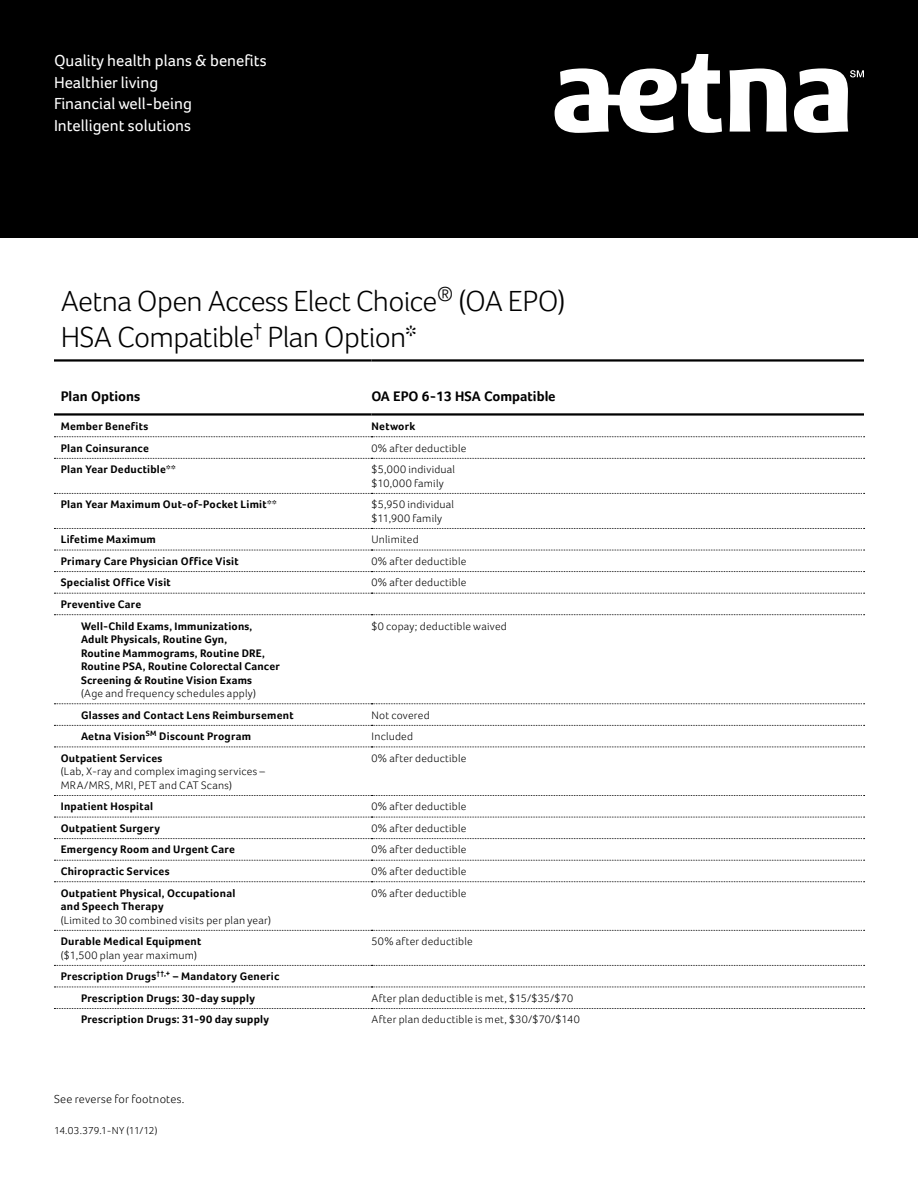
<style>
.page{position:relative;width:918px;height:1188px;background:#fff}
.page>*{position:absolute;margin:0;border:0;box-sizing:border-box;transform-origin:0 0}
.t1{font:300 30px/36px "Foco";letter-spacing:-.025em;color:#000}
.t2{font:16.5px/21.8px "Foco";color:#fff}
.t3{font:700 14.25px "Foco";color:#000}
.t4{font:300 12px "Foco";letter-spacing:.02em;color:#000}
.t5{font:700 11.25px/13.5px "Foco";letter-spacing:.02em;color:#000}
.t6{font:300 11.25px/13.5px "Foco";letter-spacing:.02em;color:#000}
.t7{font:300 10.5px "Foco";color:#000}
</style>
<div class="page">
<hr style="left:54px;top:359px;width:318px;height:3px;background:#000">
<hr style="left:372px;top:359px;width:492px;height:3px;background:#000">
<hr style="left:54px;top:413px;width:318px;height:3px;background:#000">
<hr style="left:372px;top:413px;width:492px;height:3px;background:#000">
<svg style="left:54px;top:436px;width:811px;height:1px"></svg>
<svg style="left:54px;top:458px;width:811px;height:1px"></svg>
<svg style="left:54px;top:493px;width:811px;height:1px"></svg>
<svg style="left:54px;top:528px;width:811px;height:1px"></svg>
<svg style="left:54px;top:550px;width:811px;height:1px"></svg>
<svg style="left:54px;top:571px;width:811px;height:1px"></svg>
<svg style="left:54px;top:593px;width:811px;height:1px"></svg>
<svg style="left:54px;top:614px;width:811px;height:1px"></svg>
<svg style="left:54px;top:703px;width:811px;height:1px"></svg>
<svg style="left:54px;top:725px;width:811px;height:1px"></svg>
<svg style="left:54px;top:747px;width:811px;height:1px"></svg>
<svg style="left:54px;top:795px;width:811px;height:1px"></svg>
<svg style="left:54px;top:817px;width:811px;height:1px"></svg>
<svg style="left:54px;top:838px;width:811px;height:1px"></svg>
<svg style="left:54px;top:860px;width:811px;height:1px"></svg>
<svg style="left:54px;top:881px;width:811px;height:1px"></svg>
<svg style="left:54px;top:930px;width:811px;height:1px"></svg>
<svg style="left:54px;top:965px;width:811px;height:1px"></svg>
<svg style="left:54px;top:987px;width:811px;height:1px"></svg>
<svg style="left:54px;top:1008px;width:811px;height:1px"></svg>
<div style="left:0;top:0;width:918px;height:238px;background:#000"></div>
<svg style="left:555px;top:54px;width:309px;height:79px"></svg>
<h2 class="t2" style="left:54px;top:49px;width:214px">Quality health plans &amp; benefits<br>Healthier living<br>Financial well-being<br>Intelligent solutions</h2>
<h1 class="t1" style="left:61px;top:283px;width:506px">Aetna Open Access Elect Choice<sup>®</sup> (OA EPO)<br>HSA Compatible<sup>†</sup> Plan Option*</h1>
<p class="t3" style="left:61px;top:388px;width:81px">Plan Options</p>
<p class="t3" style="left:372px;top:388px;width:186px">OA EPO 6-13 HSA Compatible</p>
<p class="t5" style="left:61px;top:419px;width:89px">Member Benefits</p>
<p class="t5" style="left:372px;top:419px;width:45px">Network</p>
<p class="t5" style="left:61px;top:441px;width:90px">Plan Coinsurance</p>
<p class="t6" style="left:372px;top:441px;width:96px">0% after deductible</p>
<p class="t5" style="left:61px;top:462px;width:116px">Plan Year Deductible**</p>
<p class="t6" style="left:372px;top:463px;width:85px">$5,000 individual $10,000 family</p>
<p class="t5" style="left:61px;top:498px;width:217px">Plan Year Maximum Out-of-Pocket Limit**</p>
<p class="t6" style="left:372px;top:498px;width:84px">$5,950 individual $11,900 family</p>
<p class="t5" style="left:61px;top:533px;width:97px">Lifetime Maximum</p>
<p class="t6" style="left:372px;top:533px;width:49px">Unlimited</p>
<p class="t5" style="left:61px;top:554px;width:180px">Primary Care Physician Office Visit</p>
<p class="t6" style="left:372px;top:554px;width:96px">0% after deductible</p>
<p class="t5" style="left:61px;top:576px;width:112px">Specialist Office Visit</p>
<p class="t6" style="left:372px;top:576px;width:96px">0% after deductible</p>
<p class="t5" style="left:81px;top:593px;width:173px;line-height:21.6px;text-indent:-20px">Preventive Care<br>Well-Child Exams, Immunizations,</p>
<p class="t5" style="left:81px;top:632px;width:200px">Adult Physicals, Routine Gyn,<br>Routine Mammograms, Routine DRE, Routine PSA, Routine Colorectal Cancer Screening &amp; Routine Vision Exams</p>
<p class="t6" style="left:81px;top:686px;width:177px">(Age and frequency schedules apply)</p>
<p class="t6" style="left:372px;top:619px;width:137px">$0 copay; deductible waived</p>
<p class="t5" style="left:81px;top:708px;width:214px">Glasses and Contact Lens Reimbursement</p>
<p class="t6" style="left:372px;top:708px;width:60px">Not covered</p>
<p class="t5" style="left:81px;top:730px;width:172px">Aetna Vision<sup>SM</sup> Discount Program</p>
<p class="t6" style="left:372px;top:730px;width:43px">Included</p>
<p class="t5" style="left:61px;top:751px;width:103px">Outpatient Services</p>
<p class="t6" style="left:61px;top:765px;width:206px">(Lab, X-ray and complex imaging services –<br>MRA/MRS, MRI, PET and CAT Scans)</p>
<p class="t6" style="left:372px;top:751px;width:96px">0% after deductible</p>
<p class="t5" style="left:61px;top:800px;width:94px">Inpatient Hospital</p>
<p class="t6" style="left:372px;top:800px;width:96px">0% after deductible</p>
<p class="t5" style="left:61px;top:821px;width:101px">Outpatient Surgery</p>
<p class="t6" style="left:372px;top:821px;width:96px">0% after deductible</p>
<p class="t5" style="left:61px;top:843px;width:176px">Emergency Room and Urgent Care</p>
<p class="t6" style="left:372px;top:843px;width:96px">0% after deductible</p>
<p class="t5" style="left:61px;top:864px;width:110px">Chiropractic Services</p>
<p class="t6" style="left:372px;top:864px;width:96px">0% after deductible</p>
<p class="t5" style="left:61px;top:886px;width:176px">Outpatient Physical, Occupational and Speech Therapy</p>
<p class="t6" style="left:61px;top:913px;width:212px">(Limited to 30 combined visits per plan year)</p>
<p class="t6" style="left:372px;top:886px;width:96px">0% after deductible</p>
<p class="t5" style="left:61px;top:934px;width:142px">Durable Medical Equipment</p>
<p class="t6" style="left:61px;top:948px;width:138px">($1,500 plan year maximum)</p>
<p class="t5" style="left:61px;top:965px;width:220px;line-height:21.6px;text-align:center">Prescription Drugs<sup>††,+</sup> – Mandatory Generic<br>Prescription Drugs: 30-day supply</p>
<p class="t6" style="left:372px;top:935px;width:103px">50% after deductible</p>
<p class="t6" style="left:372px;top:991px;width:203px">After plan deductible is met, $15/$35/$70</p>
<p class="t5" style="left:81px;top:1013px;width:190px">Prescription Drugs: 31-90 day supply</p>
<p class="t6" style="left:372px;top:1013px;width:210px">After plan deductible is met, $30/$70/$140</p>
<p class="t4" style="left:54px;top:1092px;width:132px">See reverse for footnotes.</p>
<p class="t7" style="left:54px;top:1124px;width:105px">14.03.379.1-NY (11/12)</p>
</div>
